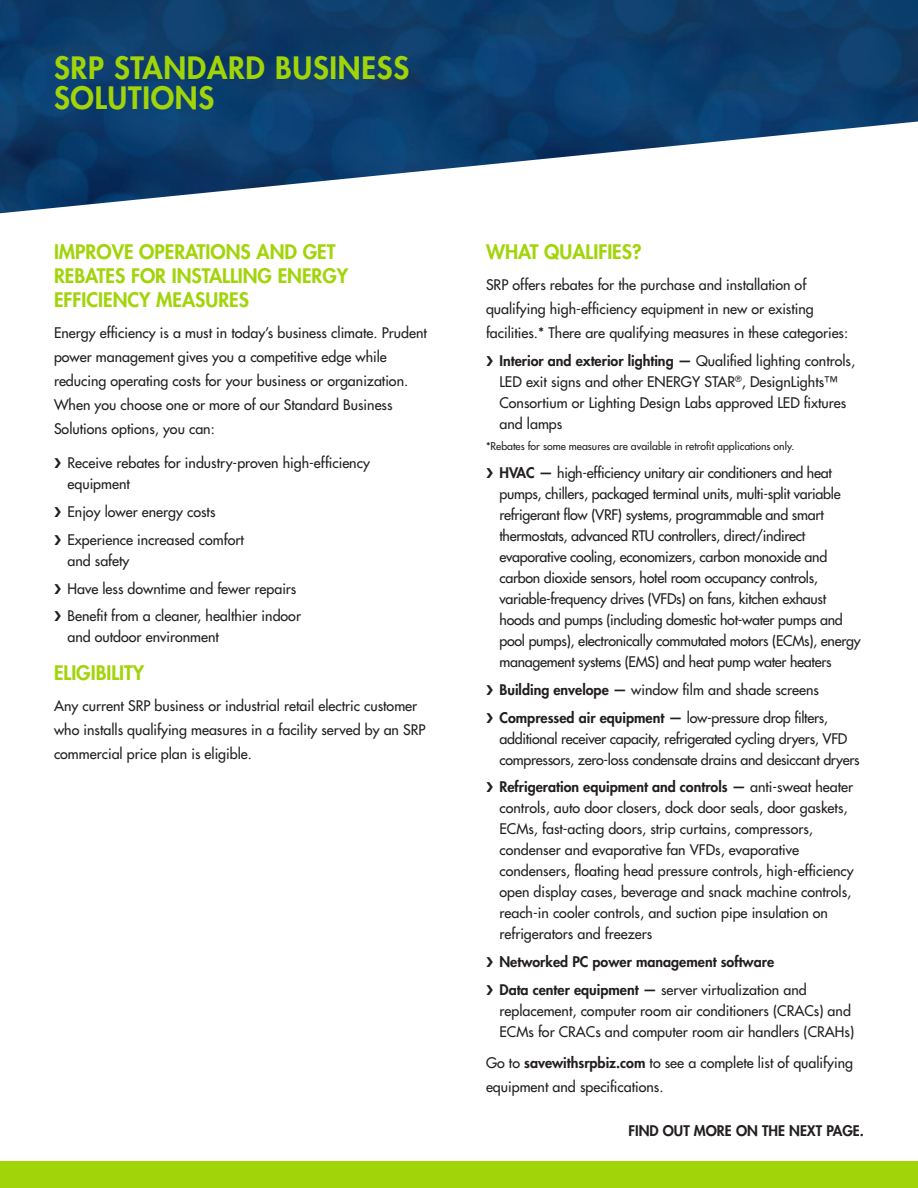
<style>
.page{position:relative;width:918px;height:1188px;background:#fff}
.page>*{position:absolute;margin:0;border:0;box-sizing:border-box;transform-origin:0 0}
.Futura_headline-1s{font:800 30px/30px "Futura Std";letter-spacing:.025em;color:#a2d40a}
.subhead_375_Englis{font:800 19.5px/24px "Futura Std";color:#a2d40a}
.text_English{font:500 14.25px/21px "Futura Std";color:#231f20}
.text_English-2{font:500 14.25px/21px "Futura Std";letter-spacing:-.02em;color:#231f20}
.find_out_more{font:800 14.25px "Futura Std";color:#231f20}
.terms_and_conditio{font:500 10.5px "Futura Std";color:#231f20}
.s1{font-weight:800}
</style>
<div class="page">
<img style="left:0;top:0;width:918px;height:214px">
<div style="left:0;top:1161px;width:918px;height:27px;background:#a2d40a"></div>
<p class="Futura_headline-1s" style="left:54px;top:53px;width:357px">SRP STANDARD BUSINESS<br>SOLUTIONS</p>
<p class="subhead_375_Englis" style="left:54px;top:240px;width:296px">IMPROVE OPERATIONS AND GET<br>REBATES FOR INSTALLING ENERGY<br>EFFICIENCY MEASURES</p>
<p class="text_English" style="left:54px;top:321px;width:374px;line-height:24px">Energy efficiency is a must in today’s business climate. Prudent power management gives you a competitive edge while reducing operating costs for your business or organization.<br>When you choose one or more of our Standard Business Solutions options, you can:</p>
<p class="text_English" style="left:68px;top:453px;width:304px;text-indent:-14px">❯ Receive rebates for industry-proven high-efficiency equipment</p>
<p class="text_English" style="left:54px;top:501px;width:163px">❯ Enjoy lower energy costs</p>
<p class="text_English" style="left:68px;top:529px;width:178px;text-indent:-14px">❯ Experience increased comfort and safety</p>
<p class="text_English" style="left:54px;top:578px;width:244px">❯ Have less downtime and fewer repairs</p>
<p class="text_English" style="left:68px;top:606px;width:235px;text-indent:-14px">❯ Benefit from a cleaner, healthier indoor and outdoor environment</p>
<p class="subhead_375_Englis" style="left:54px;top:661px;width:92px">ELIGIBILITY</p>
<p class="text_English" style="left:54px;top:693px;width:373px;line-height:24px">Any current SRP business or industrial retail electric customer who installs qualifying measures in a facility served by an SRP commercial price plan is eligible.</p>
<p class="subhead_375_Englis" style="left:486px;top:240px;width:157px">WHAT QUALIFIES?</p>
<p class="text_English" style="left:486px;top:273px;width:364px;line-height:24px">SRP offers rebates for the purchase and installation of qualifying high-efficiency equipment in new or existing facilities.* There are qualifying measures in these categories:</p>
<p class="text_English" style="left:500px;top:350px;width:357px;text-indent:-14px">❯ <span class="s1">Interior and exterior lighting —</span> Qualified lighting controls, LED exit signs and other ENERGY STAR<sup>®</sup>, DesignLights™ Consortium or Lighting Design Labs approved LED fixtures and lamps</p>
<p class="terms_and_conditio" style="left:486px;top:440px;width:310px">*Rebates for some measures are available in retrofit applications only.</p>
<p class="text_English-2" style="left:500px;top:462px;width:363px;text-indent:-14px">❯ <span class="s1">HVAC —</span> high-efficiency unitary air conditioners and heat pumps, chillers, packaged terminal units, multi-split variable refrigerant flow (VRF) systems, programmable and smart thermostats, advanced RTU controllers, direct/indirect evaporative cooling, economizers, carbon monoxide and carbon dioxide sensors, hotel room occupancy controls, variable-frequency drives (VFDs) on fans, kitchen exhaust hoods and pumps (including domestic hot-water pumps and pool pumps), electronically commutated motors (ECMs), energy management systems (EMS) and heat pump water heaters</p>
<p class="text_English" style="left:486px;top:679px;width:334px">❯ <span class="s1">Building envelope —</span> window film and shade screens</p>
<p class="text_English-2" style="left:500px;top:707px;width:362px;text-indent:-14px">❯ <span class="s1">Compressed air equipment —</span> low-pressure drop filters, additional receiver capacity, refrigerated cycling dryers, VFD compressors, zero-loss condensate drains and desiccant dryers</p>
<p class="text_English" style="left:500px;top:777px;width:356px;text-indent:-14px">❯ <span class="s1">Refrigeration equipment and controls —</span> anti-sweat heater controls, auto door closers, dock door seals, door gaskets, ECMs, fast-acting doors, strip curtains, compressors, condenser and evaporative fan VFDs, evaporative condensers, floating head pressure controls, high-efficiency open display cases, beverage and snack machine controls, reach-in cooler controls, and suction pipe insulation on refrigerators and freezers</p>
<p class="find_out_more" style="left:486px;top:953px;width:290px">❯ Networked PC power management software</p>
<p class="text_English" style="left:500px;top:979px;width:356px;text-indent:-14px">❯ <span class="s1">Data center equipment —</span> server virtualization and replacement, computer room air conditioners (CRACs) and<br>ECMs for CRACs and computer room air handlers (CRAHs)</p>
<p class="text_English" style="left:486px;top:1050px;width:369px;line-height:24px">Go to <span class="s1">savewithsrpbiz.com</span> to see a complete list of qualifying equipment and specifications.</p>
<p class="find_out_more" style="left:628px;top:1122px;width:237px">FIND OUT MORE ON THE NEXT PAGE.</p>
</div>
